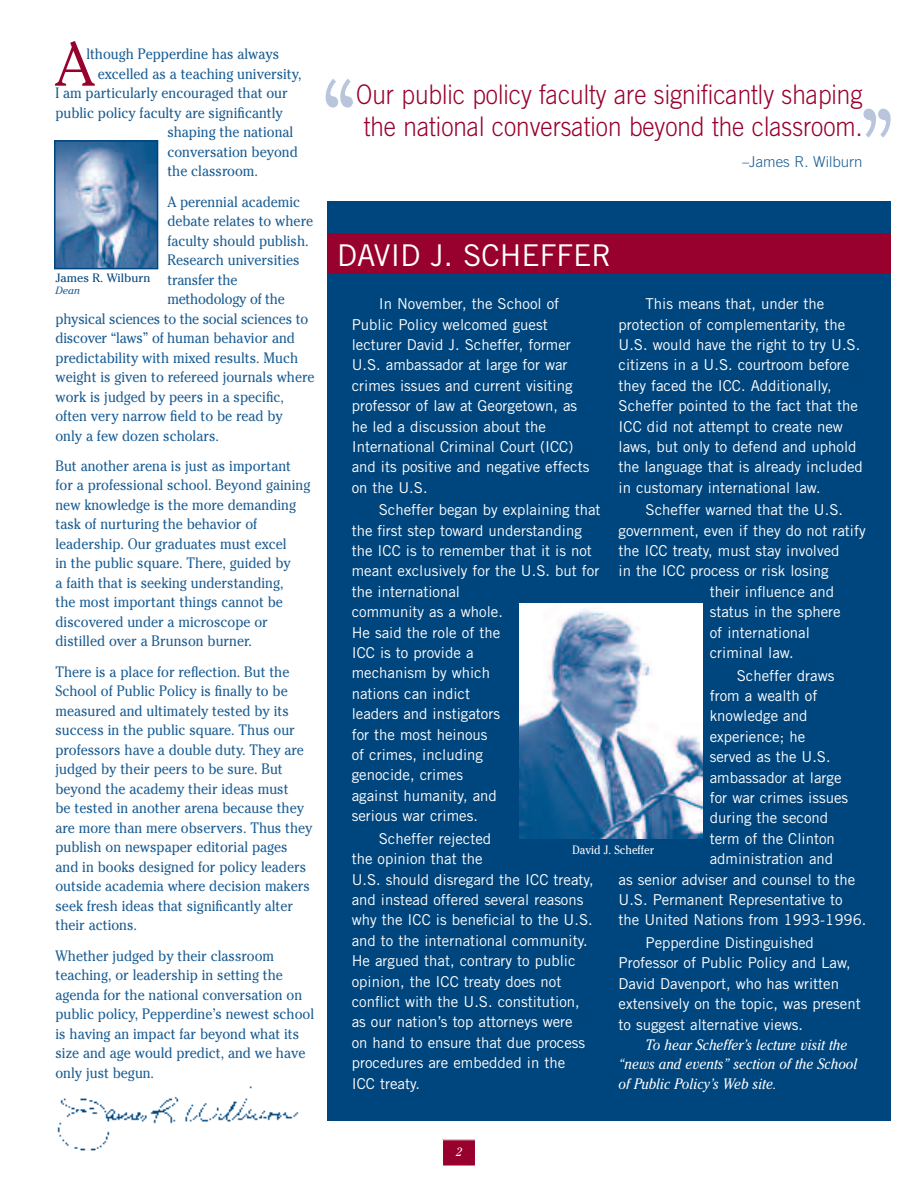
<style>
.page{position:relative;width:918px;height:1188px;background:#fff}
.page>*{position:absolute;margin:0;border:0;box-sizing:border-box;transform-origin:0 0}
.t1{font:300 127.05px "Cheltenham";color:#b9c5dc;scale:.9 1}
.t2{font:300 62.4px "Cheltenham";color:#98012d}
.t3{font:30px "Trade Gothic";color:#fff}
.t4{font:300 27px/31.7px "Trade Gothic";color:#98012d;scale:.9 1}
.t5{font:15px/20.4px "Trade Gothic";color:#fff}
.t6{font:15px/19.5px "Cheltenham";color:#1a5d93;scale:.9 1}
.t7{font:italic 15px/19.4px "Cheltenham";color:#fff;scale:.9 1}
.t8{font:300 15px "Trade Gothic";color:#1a5d93;scale:.9 1}
.t9{font:12px "Cheltenham";color:#fff;scale:.9 1}
.t10{font:12px "Cheltenham";color:#00467e}
.t11{font:italic 12px "Cheltenham";color:#fff}
.t12{font:italic 10.5px "Cheltenham";color:#1a5d93}
</style>
<div class="page">
<img style="left:57px;top:1086px;width:242px;height:65px">
<div style="left:328px;top:201px;width:563px;height:919px;background:#00467e"></div>
<div style="left:443px;top:1140px;width:32px;height:26px;background:#98012d"></div>
<div style="left:442px;top:1139px;width:34px;height:27px;border:1px solid #fff"></div>
<img style="left:520px;top:603px;width:182px;height:236px">
<div style="left:328px;top:233px;width:563px;height:41px;background:#98012d"></div>
<img style="left:57px;top:143px;width:98px;height:123px">
<div style="left:54px;top:140px;width:104px;height:129px;border:2px solid #00467e"></div>
<h2 class="t2" style="left:55px;top:40px;width:42px">A</h2>
<p class="t6" style="left:86px;top:44px;width:216px">lthough Pepperdine has always</p>
<p class="t6" style="left:98px;top:64px;width:228px">excelled as a teaching university,</p>
<p class="t6" style="left:55px;top:83px;width:260px">I am particularly encouraged that our</p>
<p class="t6" style="left:55px;top:103px;width:254px">public policy faculty are significantly</p>
<p class="t6" style="left:167px;top:122px;width:141px">shaping the national</p>
<p class="t6" style="left:167px;top:142px;width:146px">conversation beyond</p>
<p class="t6" style="left:167px;top:161px;width:102px">the classroom.</p>
<p class="t6" style="left:167px;top:192px;width:149px">A perennial academic</p>
<p class="t6" style="left:167px;top:211px;width:163px">debate relates to where</p>
<p class="t6" style="left:167px;top:231px;width:159px">faculty should publish.</p>
<p class="t6" style="left:167px;top:250px;width:149px">Research universities</p>
<p class="t6" style="left:167px;top:270px;width:79px">transfer the</p>
<p class="t6" style="left:167px;top:289px;width:132px">methodology of the</p>
<p class="t6" style="left:55px;top:309px;width:282px">physical sciences to the social sciences to</p>
<p class="t6" style="left:55px;top:328px;width:268px">discover “laws” of human behavior and</p>
<p class="t6" style="left:55px;top:348px;width:271px">predictability with mixed results. Much</p>
<p class="t6" style="left:55px;top:367px;width:289px">weight is given to refereed journals where</p>
<p class="t6" style="left:55px;top:387px;width:256px">work is judged by peers in a specific,</p>
<p class="t6" style="left:55px;top:406px;width:254px">often very narrow field to be read by</p>
<p class="t6" style="left:55px;top:426px;width:183px">only a few dozen scholars.</p>
<p class="t6" style="left:55px;top:456px;width:285px">But another arena is just as important for a professional school. Beyond gaining new knowledge is the more demanding task of nurturing the behavior of leadership. Our graduates must excel<br>in the public square. There, guided by<br>a faith that is seeking understanding,<br>the most important things cannot be discovered under a microscope or distilled over a Brunson burner.</p>
<p class="t6" style="left:55px;top:662px;width:287px">There is a place for reflection. But the School of Public Policy is finally to be measured and ultimately tested by its success in the public square. Thus our professors have a double duty. They are judged by their peers to be sure. But beyond the academy their ideas must<br>be tested in another arena because they are more than mere observers. Thus they publish on newspaper editorial pages and in books designed for policy leaders outside academia where decision makers seek fresh ideas that significantly alter their actions.</p>
<p class="t6" style="left:56px;top:946px;width:289px">Whether judged by their classroom teaching, or leadership in setting the agenda for the national conversation on public policy, Pepperdine’s newest school is having an impact far beyond what its size and age would predict, and we have only just begun.</p>
<p class="t10" style="left:56px;top:271px;width:96px">James R. Wilburn</p>
<p class="t12" style="left:56px;top:287px;width:26px">Dean</p>
<h1 class="t1" style="left:316px;top:76px;width:49px">‘‘</h1>
<h3 class="t4" style="left:356px;top:81px;width:564px">Our public policy faculty are significantly shaping the national conversation beyond the classroom.</h3>
<p class="t8" style="left:742px;top:156px;width:135px">–James R. Wilburn</p>
<h1 class="t1" style="left:900px;top:140px;width:49px;rotate:-180deg">‘‘</h1>
<h3 class="t3" style="left:337px;top:244px;width:276px">DAVID J. SCHEFFER</h3>
<p class="t5" style="left:352px;top:295px;width:239px;text-indent:27px">In November, the School of<br>Public Policy welcomed guest lecturer David J. Scheffer, former<br>U.S. ambassador at large for war crimes issues and current visiting professor of law at Georgetown, as he led a discussion about the<br>International Criminal Court (ICC) and its positive and negative effects on the U.S.</p>
<p class="t5" style="left:352px;top:501px;width:250px;text-indent:27px">Scheffer began by explaining that the first step toward understanding the ICC is to remember that it is not meant exclusively for the U.S. but for the international<br>community as a whole.<br>He said the role of the<br>ICC is to provide a<br>mechanism by which<br>nations can indict<br>leaders and instigators<br>for the most heinous<br>of crimes, including<br>genocide, crimes<br>against humanity, and<br>serious war crimes.</p>
<p class="t5" style="left:352px;top:830px;width:243px;text-indent:27px">Scheffer rejected<br>the opinion that the<br>U.S. should disregard the ICC treaty, and instead offered several reasons why the ICC is beneficial to the U.S. and to the international community.<br>He argued that, contrary to public opinion, the ICC treaty does not conflict with the U.S. constitution, as our nation’s top attorneys were<br>on hand to ensure that due process procedures are embedded in the<br>ICC treaty.</p>
<p class="t5" style="left:619px;top:295px;width:246px;text-indent:27px">This means that, under the protection of complementarity, the U.S. would have the right to try U.S. citizens in a U.S. courtroom before they faced the ICC. Additionally, Scheffer pointed to the fact that the ICC did not attempt to create new laws, but only to defend and uphold the language that is already included in customary international law.</p>
<p class="t5" style="left:646px;top:501px;width:199px">Scheffer warned that the U.S.</p>
<p class="t5" style="left:619px;top:522px;width:249px">government, even if they do not ratify</p>
<p class="t5" style="left:619px;top:542px;width:223px">the ICC treaty, must stay involved</p>
<p class="t5" style="left:619px;top:562px;width:212px">in the ICC process or risk losing</p>
<p class="t5" style="left:710px;top:583px;width:126px">their influence and</p>
<p class="t5" style="left:710px;top:603px;width:132px">status in the sphere</p>
<p class="t5" style="left:710px;top:624px;width:102px">of international</p>
<p class="t5" style="left:710px;top:644px;width:85px">criminal law.</p>
<p class="t5" style="left:737px;top:666px;width:99px">Scheffer draws</p>
<p class="t5" style="left:710px;top:687px;width:109px">from a wealth of</p>
<p class="t5" style="left:710px;top:707px;width:99px">knowledge and</p>
<p class="t5" style="left:710px;top:728px;width:97px">experience; he</p>
<p class="t5" style="left:710px;top:748px;width:122px">served as the U.S.</p>
<p class="t5" style="left:710px;top:768px;width:133px">ambassador at large</p>
<p class="t5" style="left:710px;top:789px;width:140px">for war crimes issues</p>
<p class="t5" style="left:710px;top:809px;width:120px">during the second</p>
<p class="t5" style="left:710px;top:830px;width:127px">term of the Clinton</p>
<p class="t5" style="left:710px;top:850px;width:125px">administration and</p>
<p class="t5" style="left:619px;top:870px;width:238px">as senior adviser and counsel to the</p>
<p class="t5" style="left:619px;top:891px;width:226px">U.S. Permanent Representative to</p>
<p class="t5" style="left:619px;top:911px;width:249px">the United Nations from 1993-1996.</p>
<p class="t5" style="left:619px;top:934px;width:244px;text-indent:27px">Pepperdine Distinguished<br>Professor of Public Policy and Law,<br>David Davenport, who has written extensively on the topic, was present to suggest alternative views.</p>
<p class="t7" style="left:619px;top:1037px;width:267px;text-indent:27px">To hear Scheffer’s lecture visit the “news and events” section of the School of Public Policy’s Web site.</p>
<p class="t9" style="left:573px;top:843px;width:92px">David J. Scheffer</p>
<p class="t11" style="left:456px;top:1148px;width:8px">2</p>
</div>
